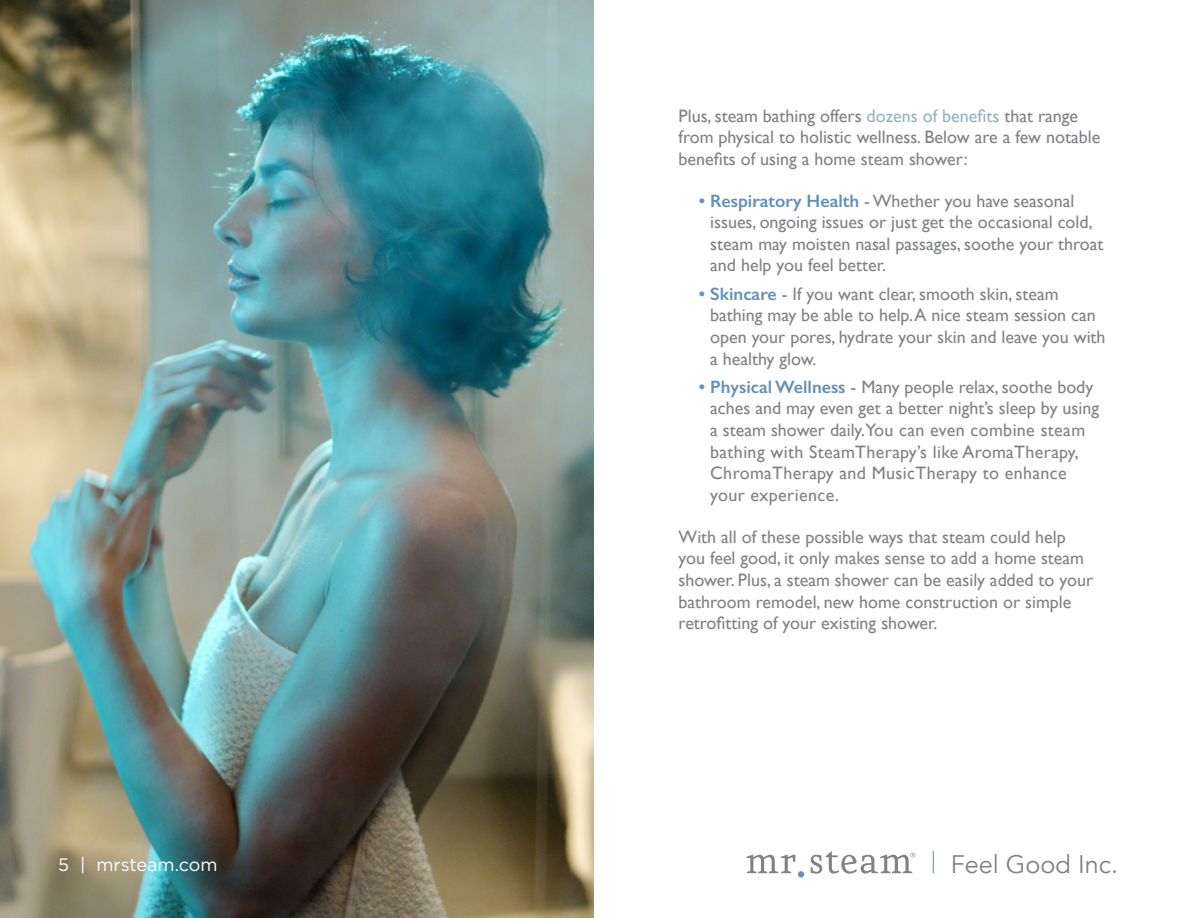
<style>
.page{position:relative;width:1188px;height:918px;background:#fff}
.page>*{position:absolute;margin:0;border:0;box-sizing:border-box;transform-origin:0 0}
.t1{font:25.35px "Avenir";color:#808285}
.t2{font:18px/21.6px "Gill Sans";color:#808285}
.t3{font:18px/21.6px "Gill Sans";letter-spacing:.02em;color:#808285}
.t4{font:18px "Gotham";color:#fff}
.s1{color:#94b3be}
.s2{font-weight:600;color:#6391ba}
</style>
<div class="page">
<img style="left:0;top:0;width:594px;height:918px">
<svg style="left:746px;top:855px;width:50px;height:18px"></svg>
<div style="left:798px;top:871px;width:6px;height:7px;background:#6391ba;border-radius:50%"></div>
<svg style="left:811px;top:851px;width:104px;height:23px"></svg>
<svg style="left:933px;top:851px;width:1px;height:22px"></svg>
<p class="t2" style="left:679px;top:104px;width:423px">Plus, steam bathing offers <span class="s1">dozens of benefits</span> that range from physical to holistic wellness. Below are a few notable benefits of using a home steam shower:</p>
<p class="t2" style="left:710px;top:190px;width:395px;text-indent:-11px"><span class="s2">• Respiratory Health</span> - Whether you have seasonal issues, ongoing issues or just get the occasional cold, steam may moisten nasal passages, soothe your throat and help you feel better.</p>
<p class="t2" style="left:710px;top:283px;width:397px;text-indent:-11px"><span class="s2">• Skincare</span> - If you want clear, smooth skin, steam bathing may be able to help. A nice steam session can open your pores, hydrate your skin and leave you with a healthy glow.</p>
<p class="t3" style="left:710px;top:376px;width:390px;text-indent:-11px"><span class="s2">• Physical Wellness</span> - Many people relax, soothe body aches and may even get a better night’s sleep by using a steam shower daily.You can even combine steam bathing with SteamTherapy’s like AromaTherapy, ChromaTherapy and MusicTherapy to enhance your experience.</p>
<p class="t2" style="left:679px;top:526px;width:416px">With all of these possible ways that steam could help you feel good, it only makes sense to add a home steam shower. Plus, a steam shower can be easily added to your bathroom remodel, new home construction or simple retrofitting of your existing shower.</p>
<p class="t4" style="left:58px;top:854px;width:161px">5 | mrsteam.com</p>
<h1 class="t1" style="left:951px;top:849px;width:169px">Feel Good Inc.</h1>
</div>
